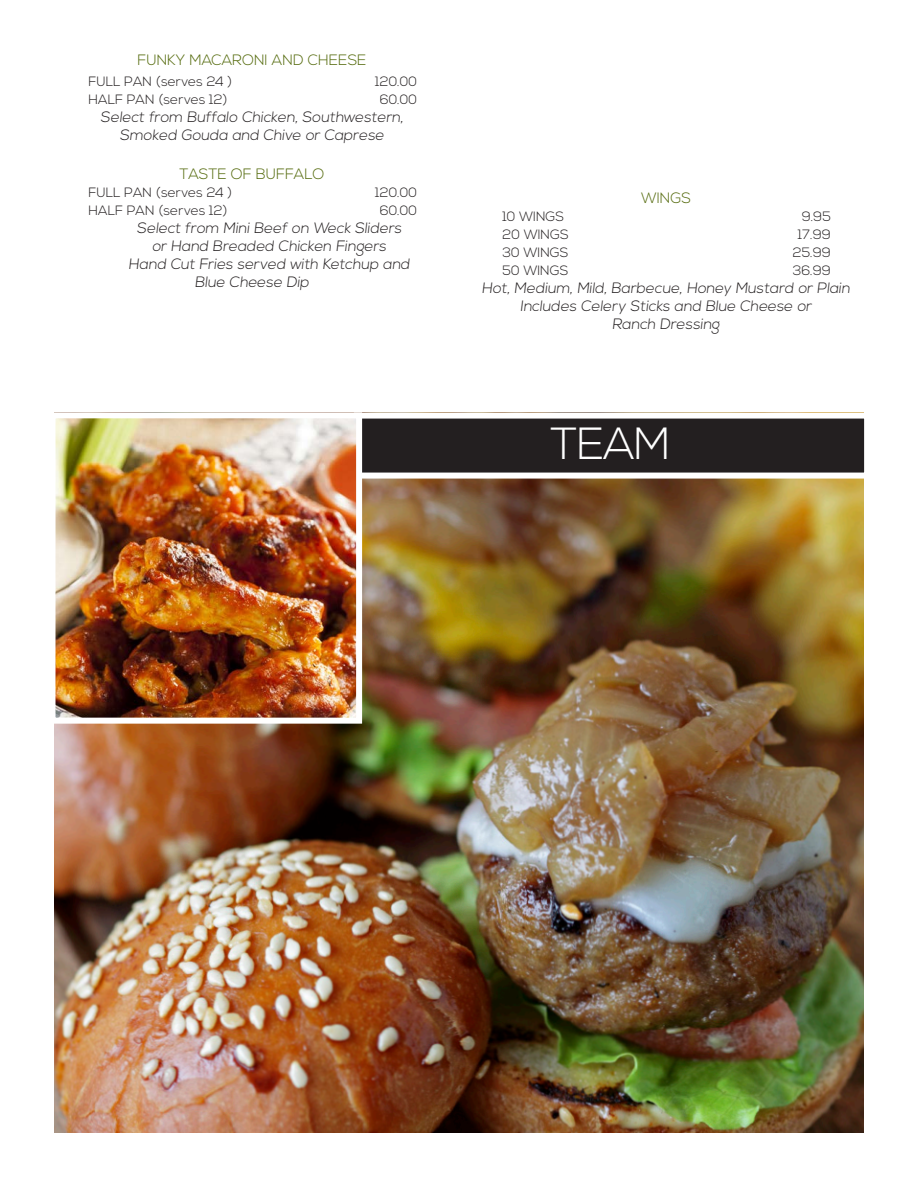
<style>
.page{position:relative;width:918px;height:1188px;background:#fff}
.page>*{position:absolute;margin:0;border:0;box-sizing:border-box;transform-origin:0 0}
.t1{font:300 45px "Nexa";color:#fff}
.t2{font:300 15px/18px "Nexa";color:#231f20;text-align:center}
.t3{font:300 15px "Nexa";color:#556b0e}
.t4{font:300 13.5px "Nexa";color:#231f20}
</style>
<div class="page">
<img style="left:54px;top:479px;width:810px;height:654px">
<div style="left:357px;top:416px;width:510px;height:60px;background:#231f20"></div>
<div style="left:354px;top:413px;width:516px;height:66px;border:6px solid #fff"></div>
<img style="left:57px;top:419px;width:298px;height:298px">
<div style="left:50px;top:412px;width:312px;height:312px;border:6px solid #fff"></div>
<p class="t3" style="left:138px;top:51px;width:230px">FUNKY MACARONI AND CHEESE</p>
<p class="t4" style="left:88px;top:74px;width:145px">FULL PAN (serves 24 )</p>
<p class="t4" style="left:375px;top:74px;width:43px">120.00</p>
<p class="t4" style="left:88px;top:92px;width:140px">HALF PAN (serves 12)</p>
<p class="t4" style="left:380px;top:92px;width:39px">60.00</p>
<p class="t2" style="left:100px;top:109px;width:307px">Select from Buffalo Chicken, Southwestern,<br>Smoked Gouda and Chive or Caprese</p>
<p class="t3" style="left:179px;top:165px;width:147px">TASTE OF BUFFALO</p>
<p class="t4" style="left:88px;top:185px;width:145px">FULL PAN (serves 24 )</p>
<p class="t4" style="left:375px;top:185px;width:43px">120.00</p>
<p class="t4" style="left:88px;top:203px;width:140px">HALF PAN (serves 12)</p>
<p class="t4" style="left:380px;top:203px;width:39px">60.00</p>
<p class="t2" style="left:129px;top:220px;width:285px">Select from Mini Beef on Weck Sliders or Hand Breaded Chicken Fingers<br>Hand Cut Fries served with Ketchup and</p>
<p class="t2" style="left:195px;top:274px;width:118px">Blue Cheese Dip</p>
<p class="t3" style="left:641px;top:189px;width:51px">WINGS</p>
<p class="t4" style="left:502px;top:209px;width:63px">10 WINGS</p>
<p class="t4" style="left:802px;top:209px;width:31px">9.95</p>
<p class="t4" style="left:502px;top:227px;width:68px">20 WINGS</p>
<p class="t4" style="left:798px;top:227px;width:35px">17.99</p>
<p class="t4" style="left:502px;top:245px;width:67px">30 WINGS</p>
<p class="t4" style="left:793px;top:245px;width:40px">25.99</p>
<p class="t4" style="left:502px;top:263px;width:67px">50 WINGS</p>
<p class="t4" style="left:793px;top:263px;width:40px">36.99</p>
<p class="t2" style="left:482px;top:280px;width:372px">Hot, Medium, Mild, Barbecue, Honey Mustard or Plain</p>
<p class="t2" style="left:520px;top:298px;width:295px">Includes Celery Sticks and Blue Cheese or</p>
<p class="t2" style="left:612px;top:316px;width:111px">Ranch Dressing</p>
<p class="t1" style="left:550px;top:418px;width:122px">TEAM</p>
</div>
